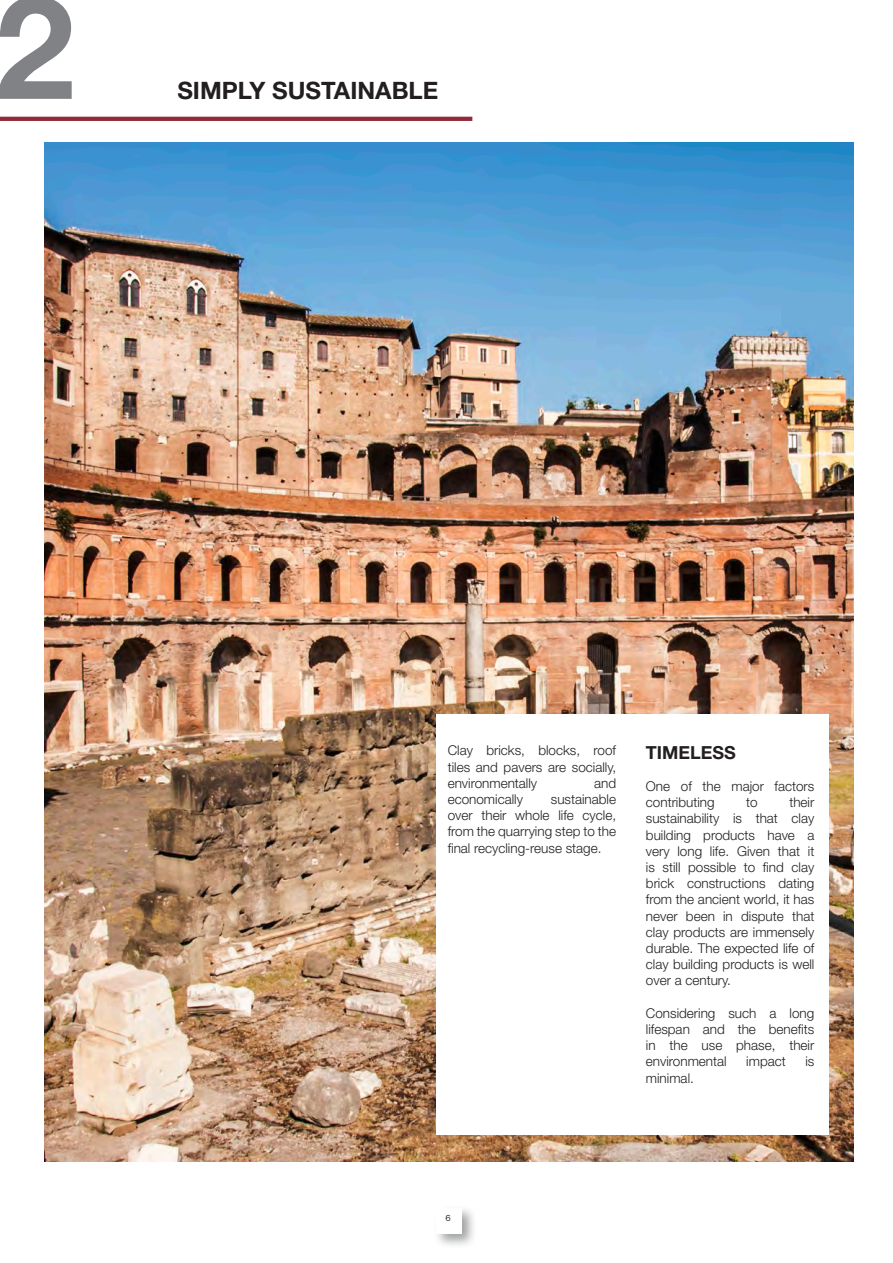
<style>
.page{position:relative;width:893px;height:1263px;background:#fff}
.page>*{position:absolute;margin:0;border:0;box-sizing:border-box;transform-origin:0 0}
.t1{font:700 144px "Helvetica Neue LT Std";color:#808285}
.t2{font:700 24px "Helvetica Neue LT Std";color:#231f20}
.t3{font:700 18px "Helvetica Neue LT Std";color:#231f20}
.t4{font:300 13.5px/16.2px "Helvetica Neue LT Std";color:#231f20;text-align:justify}
.t5{font:9px "Franklin Goth EF";color:#231f20}
</style>
<div class="page">
<img style="left:45px;top:142px;width:808px;height:1019px">
<div style="left:436px;top:714px;width:393px;height:421px;background:#fff"></div>
<div style="left:433px;top:1205px;width:44px;height:44px;background:#808285;opacity:.75"></div>
<div style="left:436px;top:1208px;width:26px;height:25px;background:#fff"></div>
<hr style="left:0;top:117px;width:472px;height:4px;background:#91293a">
<p class="t1" style="left:-5px;top:-42px;width:82px">2</p>
<p class="t2" style="left:177px;top:76px;width:262px">SIMPLY SUSTAINABLE</p>
<p class="t4" style="left:448px;top:742px;width:170px">Clay bricks, blocks, roof tiles and pavers are socially, environmentally</p>
<p class="t4" style="left:594px;top:775px;width:24px">and</p>
<p class="t4" style="left:448px;top:791px;width:170px;text-indent:103px">sustainable over their whole life cycle, from the quarrying step to the final recycling-reuse stage.</p>
<p class="t4" style="left:448px;top:791px;width:77px">economically</p>
<p class="t3" style="left:646px;top:741px;width:92px">TIMELESS</p>
<p class="t4" style="left:646px;top:778px;width:170px">One of the major factors contributing</p>
<p class="t4" style="left:646px;top:794px;width:170px;text-indent:143px">their sustainability is that clay building products have a very long life. Given that it is still possible to find clay brick constructions dating from the ancient world, it has never been in dispute that clay products are immensely durable. The expected life of clay building products is well over a century.</p>
<p class="t4" style="left:646px;top:1005px;width:170px">Considering such a long lifespan and the benefits in the use phase, their environmental</p>
<p class="t4" style="left:746px;top:794px;width:13px">to</p>
<p class="t4" style="left:746px;top:1053px;width:41px">impact</p>
<p class="t4" style="left:805px;top:1053px;width:10px">is</p>
<p class="t4" style="left:646px;top:1069px;width:49px">minimal.</p>
<p class="t5" style="left:445px;top:1213px;width:7px">6</p>
</div>
